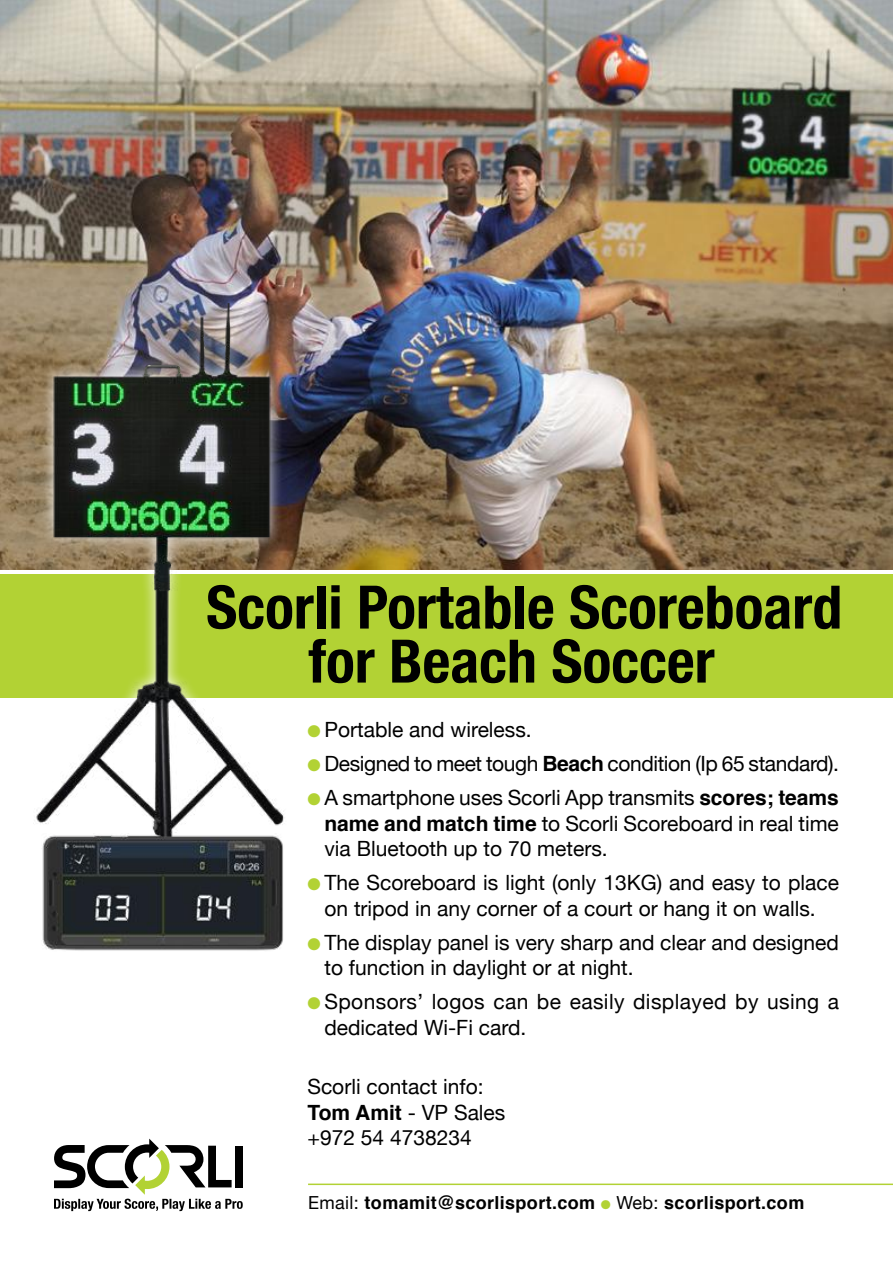
<style>
.page{position:relative;width:893px;height:1263px;background:#fff}
.page>*{position:absolute;margin:0;border:0;box-sizing:border-box;transform-origin:0 0}
.t1{font:700 condensed 60px/54px "Helvetica Neue";color:#000;text-align:center}
.t2{font:21px/25.5px "Helvetica Neue";color:#000}
.t3{font:21px/34px "Helvetica Neue";letter-spacing:.02em;color:#000}
.t4{font:21px "Helvetica Neue";letter-spacing:-.02em;color:#000}
.t5{font:700 18px "Helvetica";letter-spacing:.02em;color:#000}
.t6{font:500 16.8px "Sucariot MF";color:#b2d234}
.t7{font:500 12.6px "Sucariot MF";color:#b2d234}
.s1{font-family:"Helvetica";font-weight:700}
.s2{font-family:"Helvetica Neue";font-weight:400}
</style>
<div class="page">
<img style="left:0;top:0;width:893px;height:570px">
<div style="left:0;top:574px;width:893px;height:123px;background:#b2d234"></div>
<img style="left:25px;top:290px;width:270px;height:408px">
<img style="left:34px;top:294px;width:256px;height:539px">
<svg style="left:54px;top:1138px;width:189px;height:73px"></svg>
<hr style="left:308px;top:1183px;width:585px;height:2px;background:#b2d234">
<img style="left:42px;top:833px;width:241px;height:118px">
<h1 class="t1" style="left:206px;top:576px;width:638px">Scorli Portable Scoreboard for Beach Soccer</h1>
<p class="t2" style="left:324px;top:718px;width:209px">Portable and wireless.</p>
<p class="t6" style="left:307px;top:722px;width:15px">#</p>
<p class="t4" style="left:324px;top:749px;width:516px">Designed to meet tough <span class="s1">Beach</span> condition (Ip 65 standard .(</p>
<p class="t6" style="left:307px;top:756px;width:15px">#</p>
<p class="t2" style="left:324px;top:786px;width:516px">A smartphone uses Scorli App transmits <span class="s1">scores; teams</span></p>
<p class="t6" style="left:307px;top:790px;width:15px">#</p>
<p class="t2" style="left:324px;top:812px;width:516px"><span class="s1">name and match time</span> to Scorli Scoreboard in real time via Bluetooth up to 70 meters.</p>
<p class="t2" style="left:324px;top:871px;width:516px">The Scoreboard is light (only 13KG) and easy to place</p>
<p class="t6" style="left:307px;top:875px;width:15px">#</p>
<p class="t2" style="left:324px;top:892px;width:516px;line-height:34px">on tripod in any corner of a court or hang it on walls.<br>The display panel is very sharp and clear and designed</p>
<p class="t6" style="left:307px;top:935px;width:15px">#</p>
<p class="t3" style="left:324px;top:952px;width:516px">to function in daylight or at night.<br>Sponsors’ logos can be easily displayed by using a</p>
<p class="t6" style="left:307px;top:994px;width:15px">#</p>
<p class="t2" style="left:324px;top:1016px;width:203px">dedicated Wi-Fi card.</p>
<p class="t2" style="left:307px;top:1075px;width:199px">Scorli contact info:<br><span class="s1">Tom Amit</span> - VP Sales +972 54 4738234</p>
<p class="t5" style="left:308px;top:1188px;width:289px"><span class="s2">Email:</span> tomamit@scorlisport.com</p>
<p class="t5" style="left:616px;top:1188px;width:189px"><span class="s2">Web:</span> scorlisport.com</p>
<p class="t7" style="left:601px;top:1197px;width:11px">#</p>
</div>
